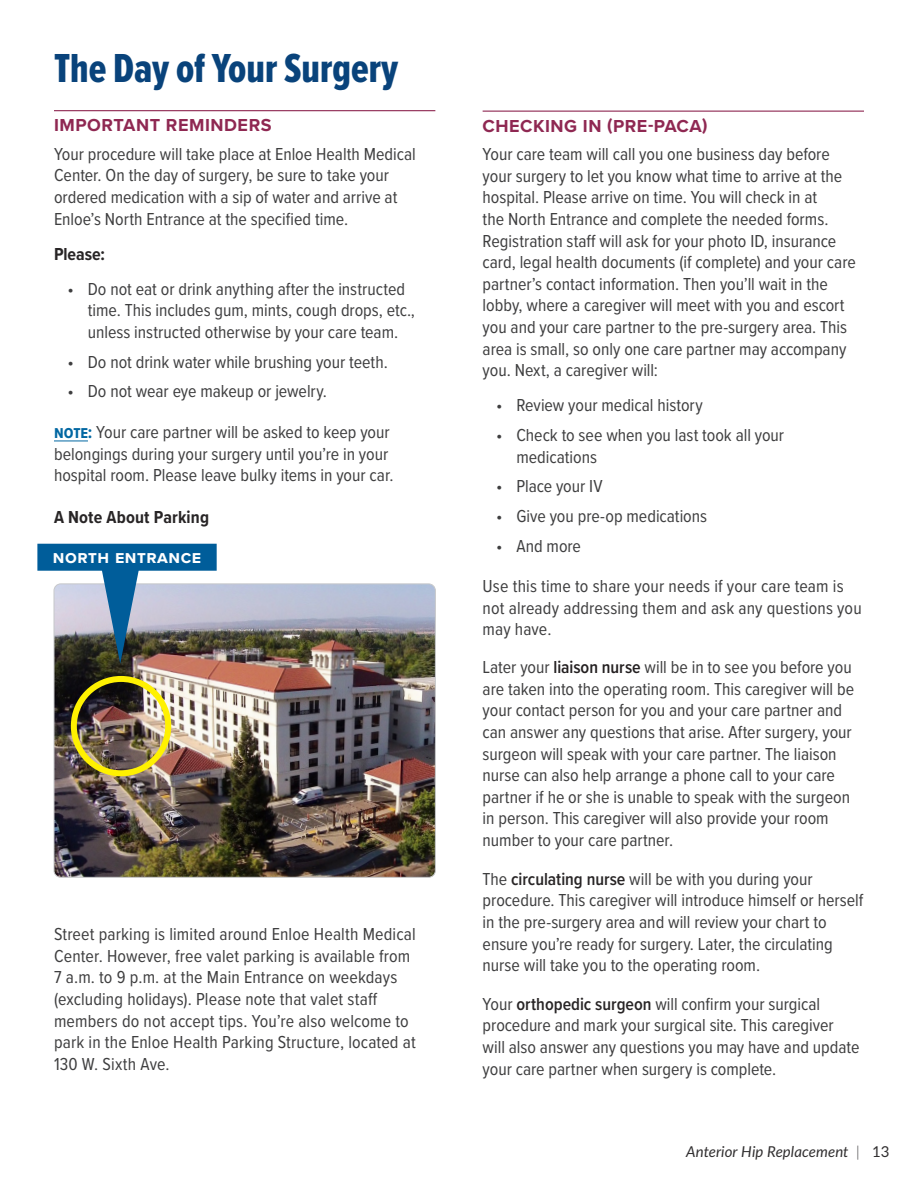
<style>
.page{position:relative;width:918px;height:1188px;background:#fff}
.page>*{position:absolute;margin:0;border:0;box-sizing:border-box;transform-origin:0 0}
.A_head-alt{font:42px "Proxima Nova Ex Cn Extrabld";color:#09437b}
.Body{font:18px/21.6px "Proxima Nova Cond";color:#3e3e3f}
.B_head{font:700 18px "Proxima Nova";letter-spacing:.03em;color:#8f2852}
.C_head{font:700 18px "Proxima Nova Cond";letter-spacing:.01em;color:#282526}
.B_head-2{font:700 18px "Proxima Nova";letter-spacing:.03em;color:#fff}
.t1{font:italic 15px "Lato";letter-spacing:.005em;color:#312f30}
.s1{font-weight:700;color:#0267a2}
.s2{font-weight:600;color:#231f20}
.s3{font-weight:600;color:#282526}
.s4{font-weight:300;font-style:normal}
.s5{font-style:normal}
</style>
<div class="page">
<hr style="left:54px;top:110px;width:381px;height:1px;background:#8f2852">
<hr style="left:54px;top:441px;width:34px;height:1px;background:#0267a2">
<hr style="left:483px;top:111px;width:381px;height:1px;background:#8f2852">
<img style="left:54px;top:584px;width:381px;height:293px">
<div style="left:54px;top:584px;width:382px;height:294px;border:1px solid #c7c8ca;border-radius:7px"></div>
<div style="left:71px;top:676px;width:100px;height:100px;border:6px solid #fff101;border-radius:50%"></div>
<svg style="left:102px;top:571px;width:37px;height:93px;background:#406d89"></svg>
<div style="left:37px;top:544px;width:180px;height:27px;background:#005d9a"></div>
<p class="A_head-alt" style="left:54px;top:38px;width:346px">The Day of Your Surgery</p>
<p class="B_head" style="left:54px;top:112px;width:219px">IMPORTANT REMINDERS</p>
<p class="Body" style="left:54px;top:142px;width:363px">Your procedure will take place at Enloe Health Medical Center. On the day of surgery, be sure to take your ordered medication with a sip of water and arrive at Enloe’s North Entrance at the specified time.</p>
<p class="C_head" style="left:54px;top:241px;width:52px">Please:</p>
<p class="Body" style="left:88px;top:277px;width:329px;text-indent:-20px">• Do not eat or drink anything after the instructed time. This includes gum, mints, cough drops, etc., unless instructed otherwise by your care team.</p>
<p class="Body" style="left:68px;top:350px;width:322px">• Do not drink water while brushing your teeth.</p>
<p class="Body" style="left:68px;top:380px;width:261px">• Do not wear eye makeup or jewelry.</p>
<p class="Body" style="left:54px;top:420px;width:341px"><span class="s1">note:</span> Your care partner will be asked to keep your belongings during your surgery until you’re in your hospital room. Please leave bulky items in your car.</p>
<p class="C_head" style="left:54px;top:504px;width:157px">A Note About Parking</p>
<p class="B_head-2" style="left:53px;top:543px;width:150px">north entrance</p>
<p class="Body" style="left:54px;top:923px;width:363px">Street parking is limited around Enloe Health Medical Center. However, free valet parking is available from 7 a.m. to 9 p.m. at the Main Entrance on weekdays (excluding holidays). Please note that valet staff members do not accept tips. You’re also welcome to park in the Enloe Health Parking Structure, located at 130 W. Sixth Ave.</p>
<p class="B_head" style="left:483px;top:113px;width:226px">CHECKING IN (PRE-PACA)</p>
<p class="Body" style="left:483px;top:143px;width:375px">Your care team will call you one business day before your surgery to let you know what time to arrive at the hospital. Please arrive on time. You will check in at<br>the North Entrance and complete the needed forms.<br>Registration staff will ask for your photo ID, insurance card, legal health documents (if complete) and your care partner’s contact information. Then you’ll wait in the lobby, where a caregiver will meet with you and escort you and your care partner to the pre-surgery area. This area is small, so only one care partner may accompany you. Next, a caregiver will:</p>
<p class="Body" style="left:496px;top:394px;width:208px">• Review your medical history</p>
<p class="Body" style="left:516px;top:424px;width:269px;text-indent:-20px">• Check to see when you last took all your medications</p>
<p class="Body" style="left:496px;top:475px;width:108px">• Place your IV</p>
<p class="Body" style="left:496px;top:505px;width:213px">• Give you pre-op medications</p>
<p class="Body" style="left:496px;top:534px;width:86px">• And more</p>
<p class="Body" style="left:483px;top:575px;width:381px">Use this time to share your needs if your care team is not already addressing them and ask any questions you may have.</p>
<p class="Body" style="left:483px;top:656px;width:373px">Later your <span class="s2">liaison nurse</span> will be in to see you before you are taken into the operating room. This caregiver will be your contact person for you and your care partner and can answer any questions that arise. After surgery, your surgeon will speak with your care partner. The liaison nurse can also help arrange a phone call to your care partner if he or she is unable to speak with the surgeon in person. This caregiver will also provide your room number to your care partner.</p>
<p class="Body" style="left:483px;top:867px;width:382px">The <span class="s3">circulating nurse</span> will be with you during your procedure. This caregiver will introduce himself or herself in the pre-surgery area and will review your chart to ensure you’re ready for surgery. Later, the circulating nurse will take you to the operating room.</p>
<p class="Body" style="left:483px;top:992px;width:378px">Your <span class="s3">orthopedic surgeon</span> will confirm your surgical procedure and mark your surgical site. This caregiver will also answer any questions you may have and update your care partner when surgery is complete.</p>
<p class="t1" style="left:686px;top:1140px;width:205px">Anterior Hip Replacement <span class="s4">|</span> <span class="s5">13</span></p>
</div>
